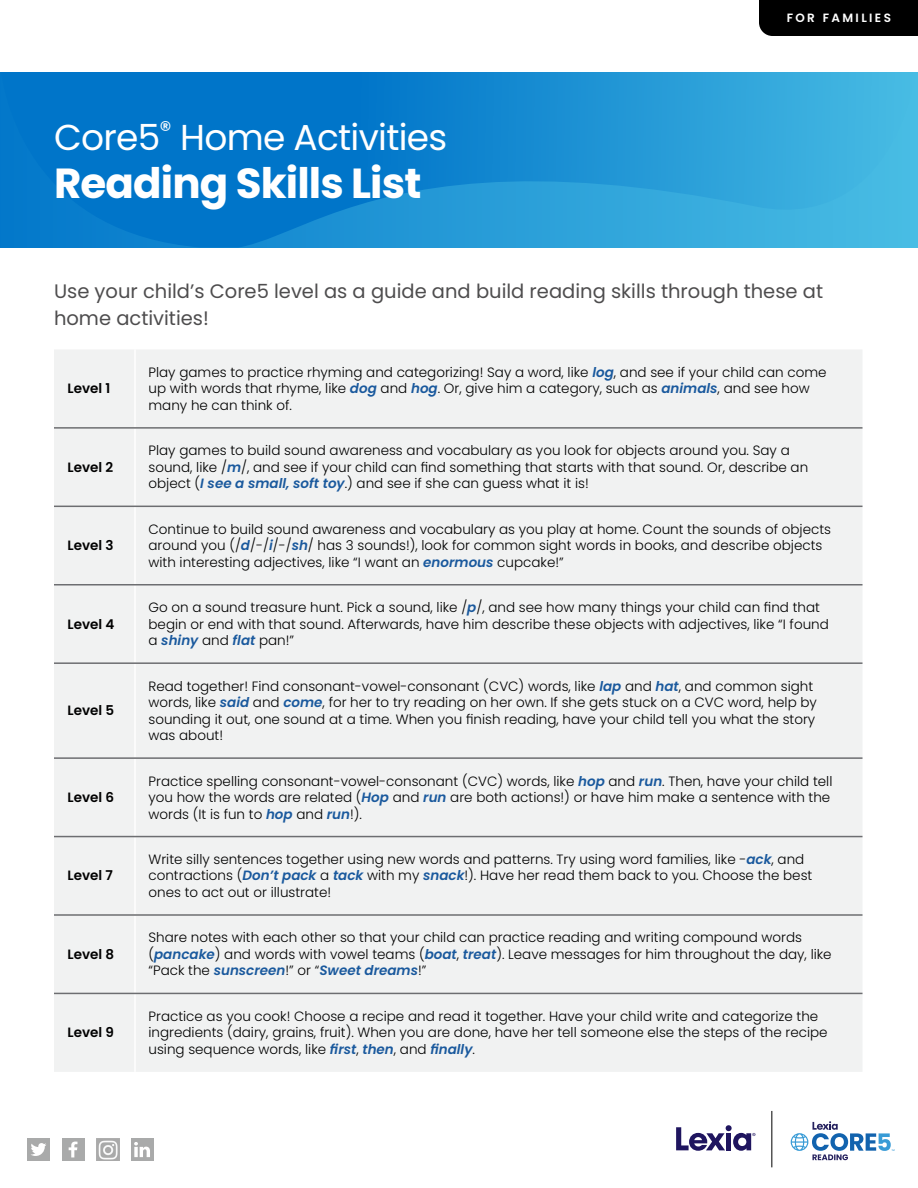
<style>
.page{position:relative;width:918px;height:1188px;background:#fff}
.page>*{position:absolute;margin:0;border:0;box-sizing:border-box;transform-origin:0 0}
.BR_Cover_Title{font:700 42px "Poppins";letter-spacing:-.02em;color:#fff}
.BR_Cover_Title-2{font:36px "Poppins";letter-spacing:-.02em;color:#fff}
.BR_Inside_Into{font:19.5px/27px "Poppins";color:#4e4d4e}
.t1{font:300 13.5px/16.5px "Poppins";color:#000}
.t2{font:600 13.5px "Poppins";color:#000}
.t3{font:600 12px "Poppins";letter-spacing:.2em;color:#fff}
.s1{font-weight:600;font-style:italic;color:#1a599d}
</style>
<div class="page">
<div style="left:54px;top:350px;width:808px;height:722px;background:#f1f2f2"></div>
<hr style="left:134px;top:349px;width:2px;height:78px;background:#fff">
<hr style="left:134px;top:429px;width:2px;height:77px;background:#fff">
<hr style="left:134px;top:507px;width:2px;height:77px;background:#fff">
<hr style="left:134px;top:586px;width:2px;height:76px;background:#fff">
<hr style="left:134px;top:664px;width:2px;height:93px;background:#fff">
<hr style="left:134px;top:759px;width:2px;height:77px;background:#fff">
<hr style="left:134px;top:837px;width:2px;height:77px;background:#fff">
<hr style="left:134px;top:916px;width:2px;height:77px;background:#fff">
<hr style="left:134px;top:994px;width:2px;height:78px;background:#fff">
<hr style="left:54px;top:427px;width:81px;height:2px;background:#6d6e71">
<hr style="left:135px;top:427px;width:727px;height:2px;background:#6d6e71">
<hr style="left:54px;top:506px;width:81px;height:1px;background:#6d6e71">
<hr style="left:135px;top:506px;width:727px;height:1px;background:#6d6e71">
<hr style="left:54px;top:584px;width:81px;height:2px;background:#6d6e71">
<hr style="left:135px;top:584px;width:727px;height:2px;background:#6d6e71">
<hr style="left:54px;top:662px;width:81px;height:2px;background:#6d6e71">
<hr style="left:135px;top:662px;width:727px;height:2px;background:#6d6e71">
<hr style="left:54px;top:757px;width:81px;height:2px;background:#6d6e71">
<hr style="left:135px;top:757px;width:727px;height:2px;background:#6d6e71">
<hr style="left:54px;top:836px;width:81px;height:1px;background:#6d6e71">
<hr style="left:135px;top:836px;width:727px;height:1px;background:#6d6e71">
<hr style="left:54px;top:914px;width:81px;height:2px;background:#6d6e71">
<hr style="left:135px;top:914px;width:727px;height:2px;background:#6d6e71">
<hr style="left:54px;top:993px;width:81px;height:1px;background:#6d6e71">
<hr style="left:135px;top:993px;width:727px;height:1px;background:#6d6e71">
<div style="left:759px;top:0;width:159px;height:36px;background:#000"></div>
<svg style="left:791px;top:1121px;width:104px;height:39px"></svg>
<svg style="left:676px;top:1125px;width:79px;height:26px"></svg>
<hr style="left:772px;top:1111px;width:1px;height:56px;background:#000">
<div style="left:27px;top:1138px;width:23px;height:23px;background:#a9aaaa"></div>
<svg style="left:31px;top:1143px;width:15px;height:13px"></svg>
<div style="left:62px;top:1138px;width:22px;height:23px;background:#a9aaaa"></div>
<svg style="left:69px;top:1142px;width:8px;height:15px"></svg>
<img style="left:96px;top:1138px;width:23px;height:23px">
<div style="left:131px;top:1138px;width:23px;height:23px;background:#a9aaaa"></div>
<svg style="left:134px;top:1142px;width:16px;height:15px"></svg>
<svg style="left:1px;top:72px;width:916px;height:176px;background:#198ed2"></svg>
<p class="BR_Cover_Title-2" style="left:54px;top:117px;width:395px">Core5<sup>®</sup> Home Activities</p>
<p class="BR_Cover_Title" style="left:54px;top:159px;width:369px">Reading Skills List</p>
<p class="t3" style="left:787px;top:11px;width:106px">FOR FAMILIES</p>
<p class="BR_Inside_Into" style="left:54px;top:278px;width:771px">Use your child’s Core5 level as a guide and build reading skills through these at home activities!</p>
<p class="t2" style="left:68px;top:381px;width:44px">Level 1</p>
<p class="t2" style="left:68px;top:459px;width:47px">Level 2</p>
<p class="t2" style="left:68px;top:538px;width:47px">Level 3</p>
<p class="t2" style="left:68px;top:616px;width:48px">Level 4</p>
<p class="t2" style="left:68px;top:703px;width:48px">Level 5</p>
<p class="t2" style="left:67px;top:789px;width:48px">Level 6</p>
<p class="t2" style="left:67px;top:868px;width:47px">Level 7</p>
<p class="t2" style="left:67px;top:946px;width:48px">Level 8</p>
<p class="t2" style="left:67px;top:1025px;width:48px">Level 9</p>
<p class="t1" style="left:148px;top:364px;width:680px">Play games to practice rhyming and categorizing! Say a word, like <span class="s1">log</span>, and see if your child can come up with words that rhyme, like <span class="s1">dog</span> and <span class="s1">hog</span>. Or, give him a category, such as <span class="s1">animals</span>, and see how many he can think of.</p>
<p class="t1" style="left:148px;top:442px;width:661px">Play games to build sound awareness and vocabulary as you look for objects around you. Say a sound, like /<span class="s1">m</span>/, and see if your child can find something that starts with that sound. Or, describe an object (<span class="s1">I see a small, soft toy</span>.) and see if she can guess what it is!</p>
<p class="t1" style="left:148px;top:521px;width:684px">Continue to build sound awareness and vocabulary as you play at home. Count the sounds of objects around you (/<span class="s1">d</span>/-/<span class="s1">i</span>/-/<span class="s1">sh</span>/ has 3 sounds!), look for common sight words in books, and describe objects with interesting adjectives, like “I want an <span class="s1">enormous</span> cupcake!”</p>
<p class="t1" style="left:148px;top:599px;width:682px">Go on a sound treasure hunt. Pick a sound, like /<span class="s1">p</span>/, and see how many things your child can find that begin or end with that sound. Afterwards, have him describe these objects with adjectives, like “I found a <span class="s1">shiny</span> and <span class="s1">flat</span> pan!”</p>
<p class="t1" style="left:148px;top:678px;width:670px">Read together! Find consonant-vowel-consonant (CVC) words, like <span class="s1">lap</span> and <span class="s1">hat</span>, and common sight words, like <span class="s1">said</span> and <span class="s1">come</span>, for her to try reading on her own. If she gets stuck on a CVC word, help by sounding it out, one sound at a time. When you finish reading, have your child tell you what the story was about!</p>
<p class="t1" style="left:148px;top:773px;width:685px">Practice spelling consonant-vowel-consonant (CVC) words, like <span class="s1">hop</span> and <span class="s1">run</span>. Then, have your child tell you how the words are related (<span class="s1">Hop</span> and <span class="s1">run</span> are both actions!) or have him make a sentence with the words (It is fun to <span class="s1">hop</span> and <span class="s1">run</span>!).</p>
<p class="t1" style="left:148px;top:851px;width:665px">Write silly sentences together using new words and patterns. Try using word families, like -<span class="s1">ack</span>, and contractions (<span class="s1">Don’t pack</span> a <span class="s1">tack</span> with my <span class="s1">snack</span>!). Have her read them back to you. Choose the best ones to act out or illustrate!</p>
<p class="t1" style="left:148px;top:930px;width:685px">Share notes with each other so that your child can practice reading and writing compound words (<span class="s1">pancake</span>) and words with vowel teams (<span class="s1">boat</span>, <span class="s1">treat</span>). Leave messages for him throughout the day, like “Pack the <span class="s1">sunscreen</span>!” or “<span class="s1">Sweet dreams</span>!”</p>
<p class="t1" style="left:148px;top:1008px;width:681px">Practice as you cook! Choose a recipe and read it together. Have your child write and categorize the ingredients (dairy, grains, fruit). When you are done, have her tell someone else the steps of the recipe using sequence words, like <span class="s1">first</span>, <span class="s1">then</span>, and <span class="s1">finally</span>.</p>
</div>
